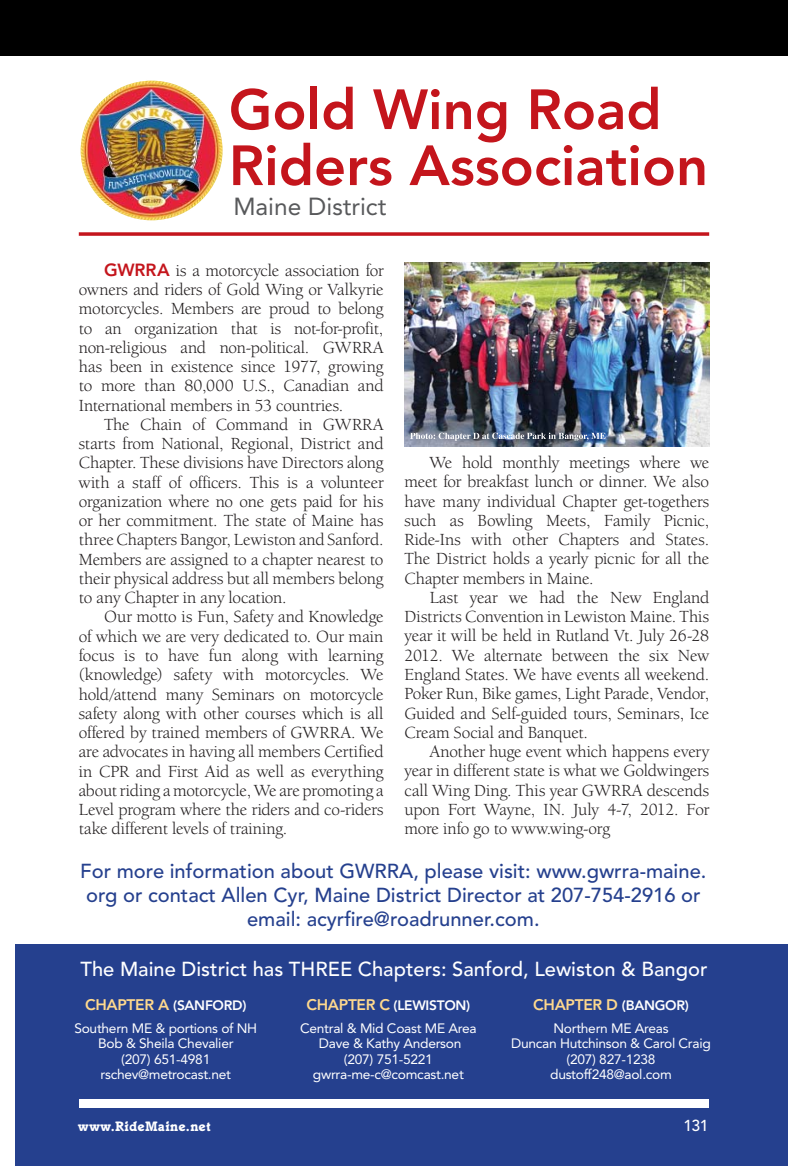
<style>
.page{position:relative;width:788px;height:1166px;background:#fff}
.page>*{position:absolute;margin:0;border:0;box-sizing:border-box;transform-origin:0 0}
.t1{font:800 56px/56px "Avenir";color:#c4151c}
.t2{font:24.5px "Avenir";color:#58595b}
.t3{font:500 20.12px/24.2px "Avenir";color:#25408e;text-align:center}
.t4{font:500 20.12px "Avenir";color:#fff}
.t5{font:17.5px/19.2px "Berkeley Oldstyle IT Cby BT";color:#231f20;text-align:justify}
.t6{font:500 15.75px "Avenir";color:#fff}
.t7{font:800 15.22px "Avenir";letter-spacing:-.02em;color:#ffd98d}
.t8{font:700 14px "Italia IT Cby BT";letter-spacing:.02em;color:#fff}
.t9{font:13.47px/15.2px "Avenir";letter-spacing:-.02em;color:#fff;text-align:center}
.s1{font-family:"Avenir";font-weight:800;color:#c4151c}
.s2{font-weight:800;font-size:15.22px;color:#ffd98d}
.s3{font-weight:800}
.s4{font-size:13.47px;color:#fff}
</style>
<div class="page">
<div style="left:16px;top:0;width:772px;height:55px;background:#000"></div>
<div style="left:0;top:0;width:16px;height:55px;background:#000"></div>
<div style="left:16px;top:944px;width:772px;height:221px;background:#25408e"></div>
<div style="left:79px;top:1099px;width:629px;height:8px;background:#fff"></div>
<img style="left:80px;top:80px;width:143px;height:141px;border-radius:50%">
<img style="left:404px;top:262px;width:305px;height:184px">
<svg style="left:410px;top:433px;width:195px;height:8px"></svg>
<svg style="left:79px;top:232px;width:630px;height:4px"></svg>
<h1 class="t1" style="left:229px;top:86px;width:481px">Gold Wing Road<br>Riders Association</h1>
<h2 class="t2" style="left:233px;top:197px;width:154px">Maine District</h2>
<p class="t5" style="left:79px;top:262px;width:306px;text-indent:25px"><span class="s1">GWRRA</span> is a motorcycle association for owners and riders of Gold Wing or Valkyrie motorcycles. Members are proud to belong to an organization that is not-for-profit, non-religious and non-political. GWRRA has been in existence since 1977, growing to more than 80,000 U.S., Canadian and International members in 53 countries.</p>
<p class="t5" style="left:79px;top:416px;width:306px;text-indent:25px">The Chain of Command in GWRRA starts from National, Regional, District and Chapter. These divisions have Directors along with a staff of officers. This is a volunteer organization where no one gets paid for his or her commitment. The state of Maine has three Chapters Bangor, Lewiston and Sanford.<br>Members are assigned to a chapter nearest to their physical address but all members belong to any Chapter in any location.</p>
<p class="t5" style="left:79px;top:608px;width:306px;text-indent:25px">Our motto is Fun, Safety and Knowledge of which we are very dedicated to. Our main focus is to have fun along with learning (knowledge) safety with motorcycles. We hold/attend many Seminars on motorcycle safety along with other courses which is all offered by trained members of GWRRA. We are advocates in having all members Certified in CPR and First Aid as well as everything about riding a motorcycle, We are promoting a Level program where the riders and co-riders take different levels of training.</p>
<p class="t5" style="left:404px;top:454px;width:306px;text-indent:25px">We hold monthly meetings where we meet for breakfast lunch or dinner. We also have many individual Chapter get-togethers such as Bowling Meets, Family Picnic, Ride-Ins with other Chapters and States.<br>The District holds a yearly picnic for all the Chapter members in Maine.</p>
<p class="t5" style="left:404px;top:589px;width:306px;text-indent:25px">Last year we had the New England Districts Convention in Lewiston Maine. This year it will be held in Rutland Vt. July 26-28<br>2012. We alternate between the six New England States. We have events all weekend.<br>Poker Run, Bike games, Light Parade, Vendor, Guided and Self-guided tours, Seminars, Ice Cream Social and Banquet.</p>
<p class="t5" style="left:404px;top:743px;width:306px;text-indent:25px">Another huge event which happens every year in different state is what we Goldwingers call Wing Ding. This year GWRRA descends upon Fort Wayne, IN. July 4-7, 2012. For more info go to www.wing-org</p>
<p class="t3" style="left:80px;top:861px;width:627px">For more information about GWRRA, please visit: www.gwrra-maine. org or contact Allen Cyr, Maine District Director at 207-754-2916 or email: acyrfire@roadrunner.com.</p>
<p class="t4" style="left:80px;top:961px;width:628px">The Maine District has THREE Chapters: Sanford, Lewiston &amp; Bangor</p>
<p class="t9" style="left:74px;top:995px;width:184px;line-height:23.1px"><span class="s2">CHAPTER A</span> <span class="s3">(SANFORD)<br></span>Southern ME &amp; portions of NH</p>
<p class="t9" style="left:98px;top:1037px;width:137px">Bob &amp; Sheila Chevalier (207) 651-4981 rschev@metrocast.net</p>
<p class="t9" style="left:300px;top:995px;width:178px;line-height:23.1px"><span class="s2">CHAPTER C</span> <span class="s3">(LEWISTON)<br></span>Central &amp; Mid Coast ME Area</p>
<p class="t9" style="left:313px;top:1037px;width:152px">Dave &amp; Kathy Anderson (207) 751-5221 gwrra-me-c@comcast.net</p>
<p class="t7" style="left:533px;top:998px;width:157px">CHAPTER D <span class="s4">(BANGOR)</span></p>
<p class="t9" style="left:511px;top:1022px;width:201px">Northern ME Areas<br>Duncan Hutchinson &amp; Carol Craig (207) 827-1238 dustoff248@aol.com</p>
<p class="t8" style="left:78px;top:1117px;width:134px">www.RideMaine.net</p>
<p class="t6" style="left:683px;top:1118px;width:27px">131</p>
</div>
